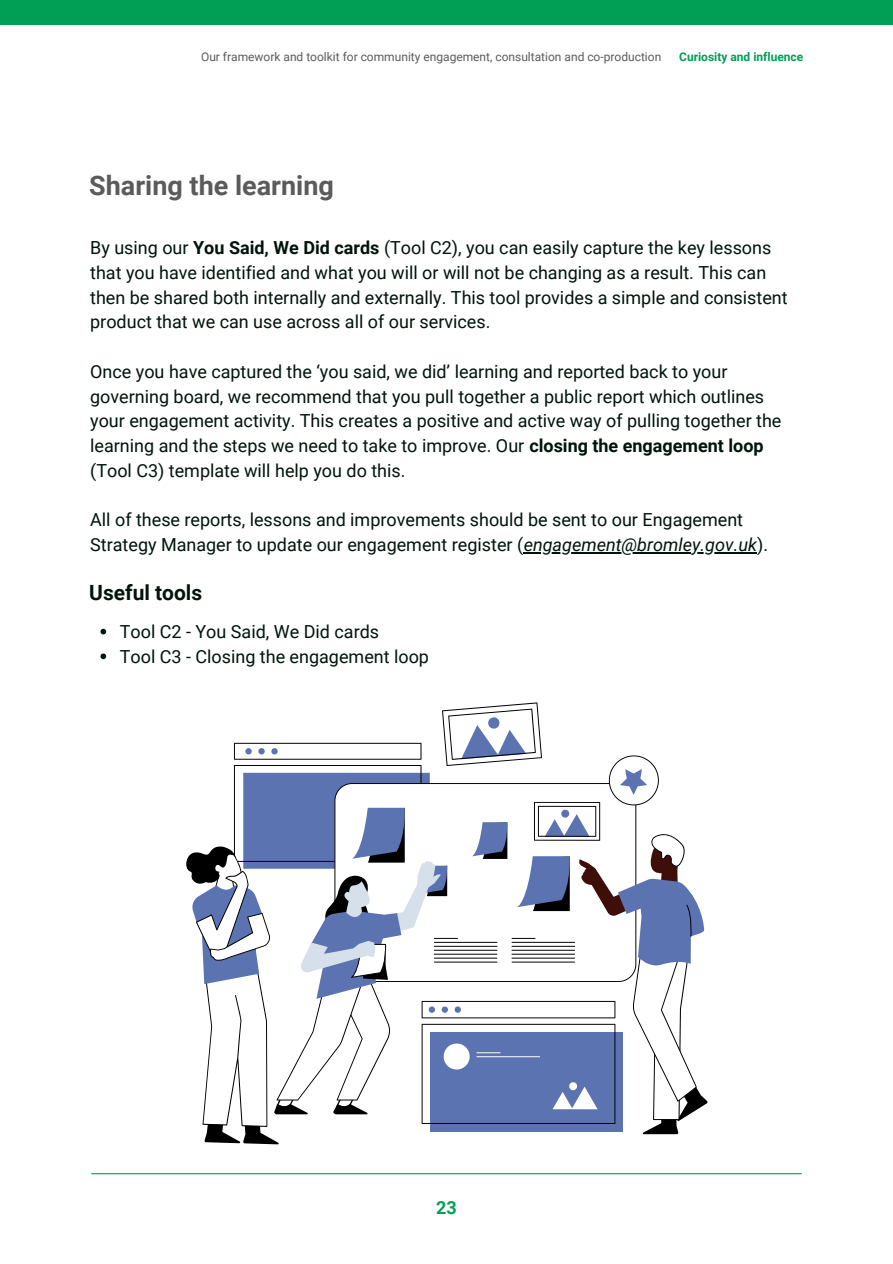
<style>
.page{position:relative;width:893px;height:1264px;background:#fff}
.page>*{position:absolute;margin:0;border:0;box-sizing:border-box;transform-origin:0 0}
.t1{font:700 27px "Roboto";color:#5b5b5b}
.t2{font:700 21px "Roboto";color:#00140a}
.t3{font:18px/24.8px "Roboto";color:#00140a}
.t4{font:700 18px "Roboto";color:#019f55}
.t5{font:12px "Roboto";color:#5b5b5b}
.t6{font:700 12px "Roboto";color:#019f55}
.s1{font-weight:700}
.s2{font-style:italic}
</style>
<div class="page">
<div style="left:0;top:0;width:892px;height:25px;background:#019f55"></div>
<hr style="left:92px;top:1173px;width:709px;height:1px;background:#019f55">
<svg style="left:186px;top:702px;width:521px;height:442px"></svg>
<hr style="left:523px;top:552px;width:234px;height:1px;background:#00140a">
<svg style="left:100px;top:628px;width:6px;height:6px"></svg>
<svg style="left:100px;top:653px;width:6px;height:6px"></svg>
<p class="t5" style="left:201px;top:50px;width:461px">Our framework and toolkit for community engagement, consultation and co-production</p>
<p class="t6" style="left:679px;top:50px;width:126px">Curiosity and influence</p>
<p class="t1" style="left:89px;top:170px;width:246px">Sharing the learning</p>
<p class="t3" style="left:90px;top:236px;width:698px">By using our <span class="s1">You Said, We Did cards</span> (Tool C2), you can easily capture the key lessons that you have identified and what you will or will not be changing as a result. This can then be shared both internally and externally. This tool provides a simple and consistent product that we can use across all of our services.</p>
<p class="t3" style="left:90px;top:359px;width:692px">Once you have captured the ‘you said, we did’ learning and reported back to your governing board, we recommend that you pull together a public report which outlines your engagement activity. This creates a positive and active way of pulling together the learning and the steps we need to take to improve. Our <span class="s1">closing the engagement loop </span>(Tool C3) template will help you do this.</p>
<p class="t3" style="left:90px;top:508px;width:679px">All of these reports, lessons and improvements should be sent to our Engagement<br>Strategy Manager to update our engagement register (<span class="s2">engagement@bromley.gov.uk</span>).</p>
<p class="t2" style="left:89px;top:580px;width:115px">Useful tools</p>
<p class="t3" style="left:120px;top:619px;width:261px">Tool C2 - You Said, We Did cards</p>
<p class="t3" style="left:120px;top:644px;width:311px">Tool C3 - Closing the engagement loop</p>
<p class="t4" style="left:436px;top:1197px;width:22px">23</p>
</div>
